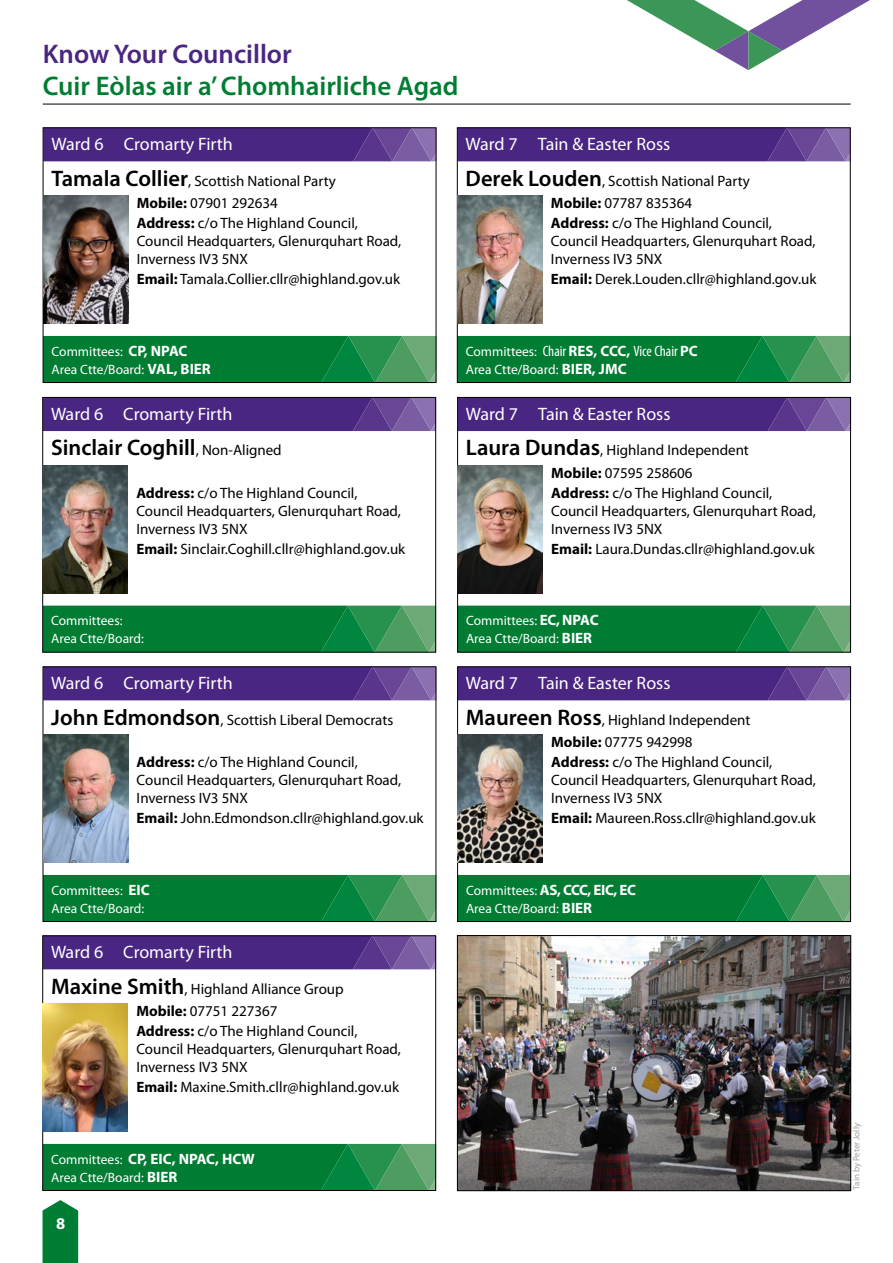
<style>
.page{position:relative;width:893px;height:1263px;background:#fff}
.page>*{position:absolute;margin:0;border:0;box-sizing:border-box;transform-origin:0 0}
.t1{font:600 27px "Myriad Pro";color:#007d32}
.t2{font:600 27px "Myriad Pro";color:#4a2683}
.t3{font:600 22.5px "Myriad Pro";color:#000}
.t4{font:18px "Myriad Pro";color:#fff}
.t5{font:700 16.5px "Myriad Pro";color:#fff}
.t6{font:15px/18px "Myriad Pro";color:#000}
.t7{font:condensed 15px "Myriad Pro";color:#fff}
.t8{font:700 15px "Myriad Pro";color:#fff}
.t9{font:700 15px "Myriad Pro";letter-spacing:-.025em;color:#fff}
.t10{font:13.5px/18px "Myriad Pro";color:#fff}
.t11{font:9px "Myriad Pro";color:#9d9d9c}
.s1{font-weight:600;font-size:22.5px}
.s2{font-weight:700}
.s3{font-weight:700;font-size:15px}
.s4{font-weight:400;font-size:15px}
.s5{font-stretch:normal;font-size:13.5px}
.s6{font-weight:700;font-stretch:normal}
.s7{font-weight:400;font-size:13.5px}
</style>
<div class="page">
<svg style="left:459px;top:399px;width:390px;height:32px;background:#512d87"></svg>
<svg style="left:459px;top:606px;width:390px;height:44px;background:#0d833b"></svg>
<div style="left:457px;top:397px;width:394px;height:255px;border:1px solid #000"></div>
<img style="left:458px;top:466px;width:85px;height:127px">
<hr style="left:43px;top:104px;width:808px;height:1px;background:#000">
<svg style="left:45px;top:130px;width:389px;height:31px;background:#512d87"></svg>
<svg style="left:45px;top:336px;width:389px;height:45px;background:#0d833b"></svg>
<div style="left:43px;top:128px;width:393px;height:255px;border:1px solid #000"></div>
<img style="left:43px;top:196px;width:85px;height:128px">
<svg style="left:45px;top:668px;width:389px;height:32px;background:#512d87"></svg>
<svg style="left:45px;top:875px;width:389px;height:45px;background:#0d833b"></svg>
<div style="left:43px;top:666px;width:393px;height:256px;border:1px solid #000"></div>
<img style="left:43px;top:735px;width:85px;height:127px">
<svg style="left:45px;top:937px;width:389px;height:32px;background:#512e87"></svg>
<svg style="left:45px;top:1144px;width:389px;height:45px;background:#0d833b"></svg>
<div style="left:43px;top:935px;width:393px;height:256px;border:1px solid #000"></div>
<img style="left:43px;top:1004px;width:85px;height:127px">
<svg style="left:459px;top:128px;width:392px;height:33px;background:#512e87"></svg>
<svg style="left:459px;top:336px;width:392px;height:47px;background:#0d833b"></svg>
<div style="left:457px;top:128px;width:393px;height:255px;border:1px solid #000"></div>
<img style="left:457px;top:196px;width:85px;height:128px">
<svg style="left:459px;top:668px;width:390px;height:32px;background:#512d87"></svg>
<svg style="left:459px;top:875px;width:390px;height:45px;background:#0d833b"></svg>
<div style="left:457px;top:666px;width:394px;height:256px;border:1px solid #000"></div>
<img style="left:458px;top:735px;width:85px;height:127px">
<img style="left:459px;top:937px;width:390px;height:252px">
<div style="left:457px;top:935px;width:394px;height:256px;border:1px solid #000"></div>
<svg style="left:45px;top:399px;width:389px;height:32px;background:#512d87"></svg>
<svg style="left:45px;top:606px;width:389px;height:44px;background:#0d833b"></svg>
<div style="left:43px;top:397px;width:393px;height:255px;border:1px solid #000"></div>
<img style="left:43px;top:466px;width:85px;height:127px">
<svg style="left:43px;top:1200px;width:35px;height:63px;background:#158742"></svg>
<svg style="left:627px;top:0;width:243px;height:70px"></svg>
<h1 class="t2" style="left:43px;top:37px;width:250px">Know Your Councillor</h1>
<h1 class="t1" style="left:43px;top:69px;width:417px">Cuir Eòlas air a’ Chomhairliche Agad</h1>
<p class="t4" style="left:51px;top:133px;width:183px">Ward 6 Cromarty Firth</p>
<p class="t6" style="left:137px;top:169px;width:201px;line-height:22.2px;text-indent:-85px"><span class="s1">Tamala Collier</span>, Scottish National Party<br><span class="s2">Mobile:</span> 07901 292634</p>
<p class="t6" style="left:137px;top:214px;width:266px"><span class="s2">Address:</span> c/o The Highland Council,<br>Council Headquarters, Glenurquhart Road,<br>Inverness IV3 5NX</p>
<p class="t6" style="left:137px;top:270px;width:265px"><span class="s2">Email:</span> Tamala.Collier.cllr@highland.gov.uk</p>
<p class="t4" style="left:466px;top:133px;width:206px">Ward 7 Tain &amp; Easter Ross</p>
<p class="t6" style="left:551px;top:169px;width:200px;line-height:22.2px;text-indent:-85px"><span class="s1">Derek Louden</span>, Scottish National Party<br><span class="s2">Mobile:</span> 07787 835364</p>
<p class="t6" style="left:551px;top:214px;width:266px"><span class="s2">Address:</span> c/o The Highland Council,<br>Council Headquarters, Glenurquhart Road,<br>Inverness IV3 5NX</p>
<p class="t6" style="left:551px;top:270px;width:267px"><span class="s2">Email:</span> Derek.Louden.cllr@highland.gov.uk</p>
<p class="t10" style="left:52px;top:342px;width:161px">Committees: <span class="s3">CP, NPAC<br></span>Area Ctte/Board: <span class="s3">VAL, BIER</span></p>
<p class="t4" style="left:51px;top:402px;width:183px">Ward 6 Cromarty Firth</p>
<h2 class="t3" style="left:51px;top:433px;width:232px">Sinclair Coghill<span class="s4">, Non-Aligned</span></h2>
<p class="t6" style="left:136px;top:483px;width:266px"><span class="s2">Address:</span> c/o The Highland Council,<br>Council Headquarters, Glenurquhart Road,<br>Inverness IV3 5NX</p>
<p class="t6" style="left:136px;top:540px;width:270px"><span class="s2">Email:</span> Sinclair.Coghill.cllr@highland.gov.uk</p>
<p class="t7" style="left:466px;top:342px;width:234px"><span class="s5">Committees:</span> Chair <span class="s6">RES, CCC,</span> Vice Chair <span class="s6">PC</span></p>
<p class="t10" style="left:466px;top:360px;width:162px">Area Ctte/Board: <span class="s3">BIER, JMC</span></p>
<p class="t4" style="left:466px;top:402px;width:206px">Ward 7 Tain &amp; Easter Ross</p>
<p class="t6" style="left:551px;top:439px;width:199px;line-height:22.2px;text-indent:-85px"><span class="s1">Laura Dundas</span>, Highland Independent<br><span class="s2">Mobile:</span> 07595 258606</p>
<p class="t6" style="left:551px;top:483px;width:266px"><span class="s2">Address:</span> c/o The Highland Council,<br>Council Headquarters, Glenurquhart Road,<br>Inverness IV3 5NX</p>
<p class="t6" style="left:551px;top:540px;width:265px"><span class="s2">Email:</span> Laura.Dundas.cllr@highland.gov.uk</p>
<p class="t10" style="left:51px;top:612px;width:94px">Committees:<br>Area Ctte/Board:</p>
<p class="t4" style="left:51px;top:672px;width:183px">Ward 6 Cromarty Firth</p>
<p class="t6" style="left:51px;top:710px;width:344px"><span class="s1">John Edmondson</span>, Scottish Liberal Democrats</p>
<p class="t6" style="left:137px;top:753px;width:266px"><span class="s2">Address:</span> c/o The Highland Council,<br>Council Headquarters, Glenurquhart Road,<br>Inverness IV3 5NX</p>
<p class="t6" style="left:137px;top:809px;width:288px"><span class="s2">Email:</span> John.Edmondson.cllr@highland.gov.uk</p>
<p class="t10" style="left:466px;top:612px;width:134px">Committees: <span class="s3">EC, NPAC<br></span>Area Ctte/Board: <span class="s3">BIER</span></p>
<p class="t4" style="left:466px;top:672px;width:206px">Ward 7 Tain &amp; Easter Ross</p>
<p class="t6" style="left:551px;top:708px;width:201px;line-height:22.2px;text-indent:-85px"><span class="s1">Maureen Ross</span>, Highland Independent<br><span class="s2">Mobile:</span> 07775 942998</p>
<p class="t6" style="left:551px;top:753px;width:266px"><span class="s2">Address:</span> c/o The Highland Council,<br>Council Headquarters, Glenurquhart Road,<br>Inverness IV3 5NX</p>
<p class="t6" style="left:551px;top:809px;width:266px"><span class="s2">Email:</span> Maureen.Ross.cllr@highland.gov.uk</p>
<p class="t10" style="left:51px;top:881px;width:100px">Committees: <span class="s3">EIC<br></span>Area Ctte/Board:</p>
<p class="t4" style="left:51px;top:941px;width:183px">Ward 6 Cromarty Firth</p>
<p class="t6" style="left:136px;top:977px;width:209px;line-height:22.2px;text-indent:-85px"><span class="s1">Maxine Smith</span>, Highland Alliance Group<br><span class="s2">Mobile:</span> 07751 227367</p>
<p class="t6" style="left:136px;top:1022px;width:266px"><span class="s2">Address:</span> c/o The Highland Council,<br>Council Headquarters, Glenurquhart Road,<br>Inverness IV3 5NX</p>
<p class="t6" style="left:136px;top:1078px;width:264px"><span class="s2">Email:</span> Maxine.Smith.cllr@highland.gov.uk</p>
<p class="t8" style="left:51px;top:1149px;width:205px"><span class="s7">Committees:</span> CP, EIC, NPAC, HCW</p>
<p class="t10" style="left:51px;top:1168px;width:128px">Area Ctte/Board: <span class="s3">BIER</span></p>
<p class="t5" style="left:56px;top:1213px;width:11px">8</p>
<p class="t9" style="left:466px;top:880px;width:171px"><span class="s7">Committees:</span> AS, CCC, EIC, EC</p>
<p class="t10" style="left:466px;top:899px;width:128px">Area Ctte/Board: <span class="s3">BIER</span></p>
<p class="t11" style="left:851px;top:1189px;width:68px;rotate:-90deg">Tain by Peter Jolly</p>
</div>
